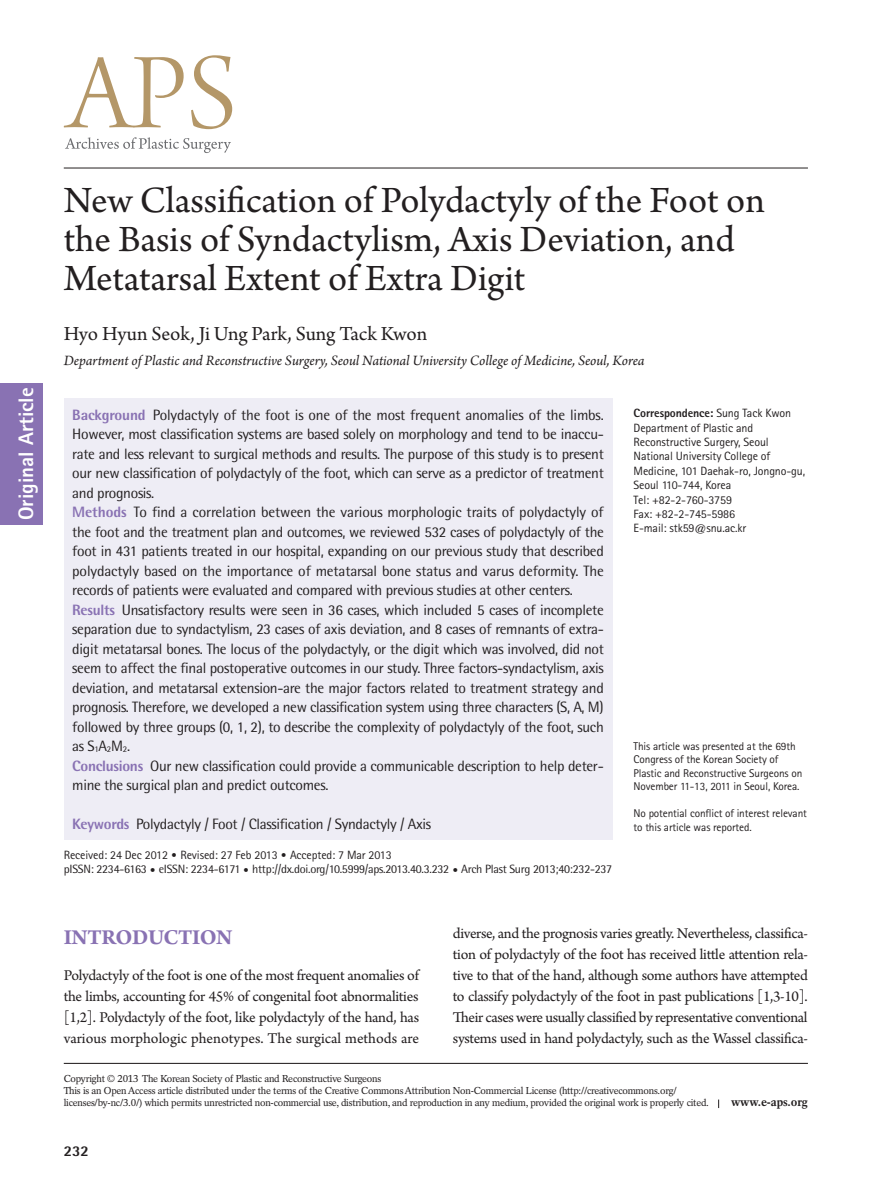
<style>
.page{position:relative;width:893px;height:1191px;background:#fff}
.page>*{position:absolute;margin:0;border:0;box-sizing:border-box;transform-origin:0 0}
.제목{font:39px/39px "Arno Pro";color:#231f20}
.대제목{font:700 22.5px "Arno Pro";letter-spacing:-.02em;color:#8972b3}
.저자{font:21px "Arno Pro";letter-spacing:-.01em;color:#231f20}
.논문_분류{font:800 21px "Rotis Sans Serif Std";color:#fff}
.본문_성형{font:15.75px/21px "Arno Pro";letter-spacing:-.005em;color:#231f20;text-align:justify}
.키워드{font:15px/19.5px "Rotis Semi Sans Std";letter-spacing:-.02em;color:#231f20;text-align:justify}
.소속{font:italic 15px "Arno Pro";letter-spacing:-.005em;color:#231f20}
.t1{font:800 15px "Rotis Semi Sans Std";color:#231f20}
.교신저자{font:12px/14.4px "Rotis Sans Serif Std";letter-spacing:-.01em;color:#231f20}
.t2{font:12px "Rotis Semi Sans Std";letter-spacing:-.02em;color:#231f20}
.교신저자-2{font:800 12px "Rotis Sans Serif Std";letter-spacing:-.01em;color:#231f20}
.t3{font:700 12px "Rotation LT Std";letter-spacing:-.01em;color:#231f20}
.교신저자_밑_각주{font:11.25px/13.5px "Rotis Sans Serif Std";letter-spacing:-.01em;color:#231f20}
.t4{font:10.05px/12px "Rotation LT Std";letter-spacing:-.025em;color:#231f20}
.s1{font-weight:400}
.s2{font-weight:800;color:#8972b3}
.s3{font-size:8.7px}
.s4{font-family:"DIN Pro";font-weight:300}
</style>
<div class="page">
<hr style="left:64px;top:1062px;width:744px;height:2px;background:#231f20">
<hr style="left:64px;top:168px;width:744px;height:1px;background:#231f20">
<svg style="left:64px;top:55px;width:168px;height:74px"></svg>
<svg style="left:65px;top:137px;width:166px;height:16px"></svg>
<div style="left:64px;top:398px;width:548px;height:442px;background:#eeedf5"></div>
<div style="left:0;top:383px;width:43px;height:142px;background:#8972b3"></div>
<p class="논문_분류" style="left:13px;top:520px;width:134px;rotate:-90deg">Original Article</p>
<p class="제목" style="left:64px;top:183px;width:703px">New Classification of Polydactyly of the Foot on the Basis of Syndactylism, Axis Deviation, and<br>Metatarsal Extent of Extra Digit</p>
<p class="저자" style="left:64px;top:322px;width:365px">Hyo Hyun Seok, Ji Ung Park, Sung Tack Kwon</p>
<p class="소속" style="left:64px;top:352px;width:582px">Department of Plastic and Reconstructive Surgery, Seoul National University College of Medicine, Seoul, Korea</p>
<p class="교신저자-2" style="left:634px;top:405px;width:159px">Correspondence: <span class="s1">Sung Tack Kwon</span></p>
<p class="교신저자" style="left:634px;top:420px;width:173px">Department of Plastic and<br>Reconstructive Surgery, Seoul<br>National University College of<br>Medicine, 101 Daehak-ro, Jongno-gu,<br>Seoul 110-744, Korea</p>
<p class="교신저자" style="left:634px;top:492px;width:100px">Tel: +82-2-760-3759</p>
<p class="교신저자" style="left:634px;top:506px;width:103px">Fax: +82-2-745-5986</p>
<p class="교신저자" style="left:634px;top:521px;width:114px">E-mail: stk59@snu.ac.kr</p>
<p class="키워드" style="left:72px;top:405px;width:533px"><span class="s2">Background</span> Polydactyly of the foot is one of the most frequent anomalies of the limbs.<br>However, most classification systems are based solely on morphology and tend to be inaccu&shy;rate and less relevant to surgical methods and results. The purpose of this study is to present our new classification of polydactyly of the foot, which can serve as a predictor of treatment and prognosis.</p>
<p class="키워드" style="left:72px;top:502px;width:533px"><span class="s2">Methods</span> To find a correlation between the various morphologic traits of polydactyly of the foot and the treatment plan and outcomes, we reviewed 532 cases of polydactyly of the foot in 431 patients treated in our hospital, expanding on our previous study that described polydactyly based on the importance of metatarsal bone status and varus deformity. The records of patients were evaluated and compared with previous studies at other centers.</p>
<p class="키워드" style="left:72px;top:600px;width:533px"><span class="s2">Results</span> Unsatisfactory results were seen in 36 cases, which included 5 cases of incomplete separation due to syndactylism, 23 cases of axis deviation, and 8 cases of remnants of extra&shy;digit metatarsal bones. The locus of the polydactyly, or the digit which was involved, did not seem to affect the final postoperative outcomes in our study. Three factors-syndactylism, axis deviation, and metatarsal extension-are the major factors related to treatment strategy and prognosis. Therefore, we developed a new classification system using three characters (S, A, M) followed by three groups (0, 1, 2), to describe the complexity of polydactyly of the foot, such as S<span class="s3">1</span>A<span class="s3">2</span>M<span class="s3">2</span>.</p>
<p class="키워드" style="left:72px;top:756px;width:533px"><span class="s2">Conclusions</span> Our new classification could provide a communicable description to help deter&shy;mine the surgical plan and predict outcomes.</p>
<p class="키워드" style="left:72px;top:814px;width:360px"><span class="s2">Keywords</span> Polydactyly / Foot / Classification / Syndactyly / Axis</p>
<p class="교신저자" style="left:64px;top:847px;width:329px">Received: 24 Dec 2012 <span class="s4">•</span> Revised: 27 Feb 2013 <span class="s4">•</span> Accepted: 7 Mar 2013</p>
<p class="t2" style="left:64px;top:862px;width:550px">pISSN: 2234-6163 <span class="s4">•</span> eISSN: 2234-6171 <span class="s4">•</span> http://dx.doi.org/10.5999/aps.2013.40.3.232 <span class="s4">•</span> Arch Plast Surg 2013;40:232-237</p>
<p class="교신저자_밑_각주" style="left:634px;top:739px;width:170px">This article was presented at the 69th Congress of the Korean Society of Plastic and Reconstructive Surgeons on November 11-13, 2011 in Seoul, Korea.</p>
<p class="교신저자_밑_각주" style="left:634px;top:806px;width:175px">No potential conflict of interest relevant to this article was reported.</p>
<p class="대제목" style="left:64px;top:924px;width:170px">INTRODUCTION</p>
<p class="본문_성형" style="left:64px;top:966px;width:357px">Polydactyly of the foot is one of the most frequent anomalies of the limbs, accounting for 45% of congenital foot abnormalities [1,2]. Polydactyly of the foot, like polydactyly of the hand, has various morphologic phenotypes. The surgical methods are</p>
<p class="본문_성형" style="left:453px;top:924px;width:357px">diverse, and the prognosis varies greatly. Nevertheless, classifica&shy;tion of polydactyly of the foot has received little attention rela&shy;tive to that of the hand, although some authors have attempted to classify polydactyly of the foot in past publications [1,3-10].<br>Their cases were usually classified by representative conventional systems used in hand polydactyly, such as the Wassel classifica-</p>
<p class="t4" style="left:64px;top:1073px;width:319px">Copyright © 2013 The Korean Society of Plastic and Reconstructive Surgeons</p>
<p class="t4" style="left:64px;top:1085px;width:647px">This is an Open Access article distributed under the terms of the Creative Commons Attribution Non-Commercial License (http://creativecommons.org/ licenses/by-nc/3.0/) which permits unrestricted non-commercial use, distribution, and reproduction in any medium, provided the original work is properly cited.</p>
<p class="t1" style="left:64px;top:1141px;width:27px">232</p>
<p class="t3" style="left:731px;top:1095px;width:78px">www.e-aps.org</p>
</div>
